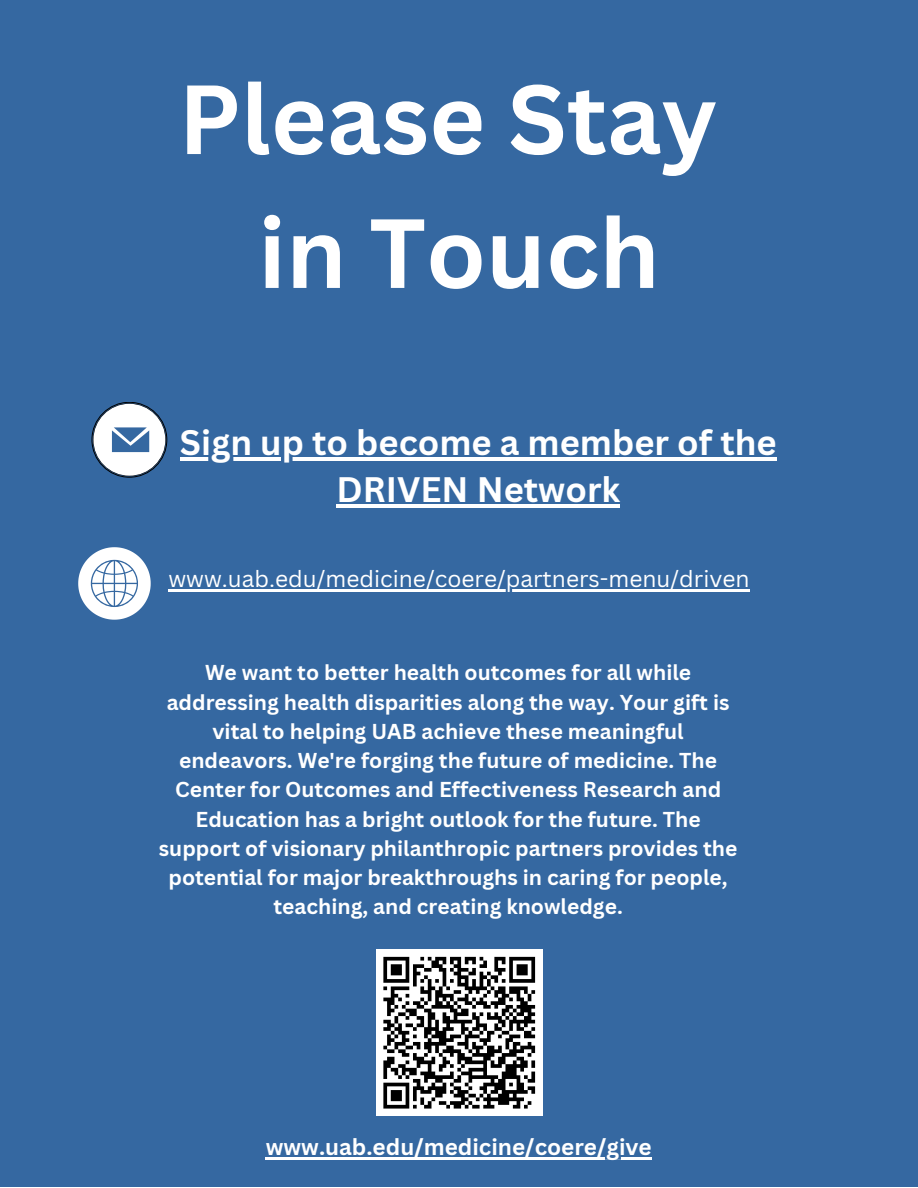
<style>
.page{position:relative;width:918px;height:1188px;background:#fff}
.page>*{position:absolute;margin:0;border:0;box-sizing:border-box;transform-origin:0 0}
.t1{font:700 96px/133.8px "Canva Sans";color:#fff;text-align:center}
.t2{font:700 34.5px/47.2px "Canva Sans";color:#fff;text-align:center}
.t3{font:22.8px "Canva Sans";color:#fff}
.t4{font:700 22.5px "Canva Sans";color:#fff}
.t5{font:700 21px/29.2px "Canva Sans";color:#fff;text-align:center}
</style>
<div class="page">
<div style="left:0;top:0;width:918px;height:1187px;background:#3568a1"></div>
<hr style="left:168px;top:590px;width:582px;height:2px;background:#fff">
<svg style="left:92px;top:402px;width:75px;height:75px"></svg>
<svg style="left:78px;top:547px;width:72px;height:72px"></svg>
<hr style="left:180px;top:457px;width:597px;height:4px;background:#fff">
<hr style="left:336px;top:505px;width:284px;height:3px;background:#fff">
<div style="left:376px;top:949px;width:166px;height:167px;background:#fff"></div>
<svg style="left:383px;top:956px;width:153px;height:153px"></svg>
<hr style="left:266px;top:1157px;width:386px;height:2px;background:#fff">
<h1 class="t1" style="left:178px;top:50px;width:540px">Please Stay in Touch</h1>
<p class="t2" style="left:180px;top:418px;width:598px">Sign up to become a member of the<br>DRIVEN Network</p>
<p class="t3" style="left:168px;top:563px;width:583px">www.uab.edu/medicine/coere/partners-menu/driven</p>
<h2 class="t5" style="left:159px;top:658px;width:580px">We want to better health outcomes for all while addressing health disparities along the way. Your gift is vital to helping UAB achieve these meaningful endeavors. We're forging the future of medicine. The Center for Outcomes and Effectiveness Research and Education has a bright outlook for the future. The support of visionary philanthropic partners provides the potential for major breakthroughs in caring for people, teaching, and creating knowledge.</h2>
<p class="t4" style="left:266px;top:1131px;width:387px">www.uab.edu/medicine/coere/give</p>
</div>
